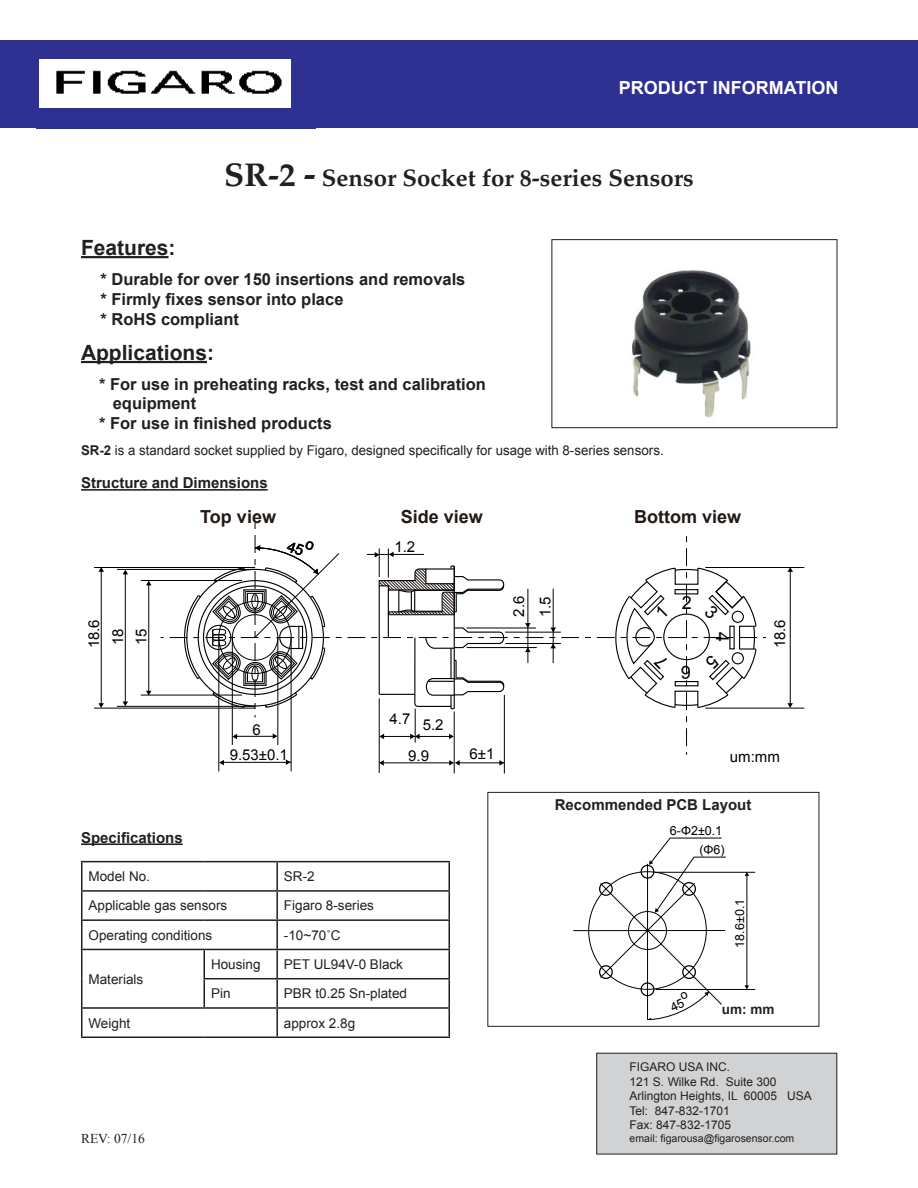
<style>
.page{position:relative;width:918px;height:1188px;background:#fff}
.page>*{position:absolute;margin:0;border:0;box-sizing:border-box;transform-origin:0 0}
.t1{font:700 24px "Palatino LT Std";color:#231f20}
.t2{font:700 21px "Arial";color:#231f20}
.t3{font:700 18px "Arial";color:#231815}
.t4{font:700 18px "Arial";color:#fff}
.t5{font:18px "Arial";color:#000}
.t6{font:700 16.5px "Arial";color:#231f20}
.t7{font:700 15px "Arial";color:#231f20}
.t8{font:15px/25.3px "Arial";color:#000}
.t9{font:13.5px "Arial";color:#231f20}
.t10{font:13.5px "Times New Roman";color:#231f20}
.t11{font:700 13.5px "Arial";color:#231f20}
.t12{font:12.45px/18.1px "Arial";color:#000;text-align:right}
.t13{font:12px "Arial";color:#231f20}
.t14{font:10.5px "Arial";color:#231f20}
.s1{font-size:33px}
.s2{font-size:36px}
.s3{font-weight:700}
</style>
<div class="page">
<div style="left:597px;top:1053px;width:240px;height:101px;background:#d1d2d4"></div>
<div style="left:597px;top:1053px;width:240px;height:101px;border:1px solid #231f20"></div>
<hr style="left:81px;top:361px;width:126px;height:2px;background:#231f20">
<hr style="left:81px;top:256px;width:88px;height:2px;background:#231f20">
<hr style="left:81px;top:489px;width:187px;height:2px;background:#231f20">
<hr style="left:81px;top:843px;width:102px;height:2px;background:#231f20">
<hr style="left:747px;top:875px;width:1px;height:112px;background:#000">
<hr style="left:655px;top:872px;width:100px;height:1px;background:#000">
<hr style="left:656px;top:989px;width:99px;height:1px;background:#000">
<hr style="left:573px;top:930px;width:152px;height:1px;background:#000">
<img style="left:632px;top:270px;width:119px;height:148px">
<div style="left:552px;top:239px;width:285px;height:189px;border:1px solid #231f20"></div>
<img style="left:56px;top:70px;width:226px;height:24px">
<div style="left:0;top:40px;width:38px;height:88px;background:#2e3092"></div>
<div style="left:38px;top:40px;width:278px;height:19px;background:#2e3092"></div>
<div style="left:291px;top:54px;width:24px;height:57px;background:#2e3092"></div>
<div style="left:36px;top:108px;width:280px;height:20px;background:#2e3092"></div>
<div style="left:315px;top:40px;width:603px;height:88px;background:#2e3092"></div>
<hr style="left:81px;top:861px;width:123px;height:1px;background:#231f20">
<hr style="left:204px;top:861px;width:73px;height:1px;background:#231f20">
<hr style="left:277px;top:861px;width:173px;height:1px;background:#231f20">
<hr style="left:276px;top:862px;width:2px;height:28px;background:#231f20">
<hr style="left:448px;top:862px;width:2px;height:28px;background:#231f20">
<hr style="left:81px;top:890px;width:123px;height:2px;background:#231f20">
<hr style="left:204px;top:890px;width:73px;height:2px;background:#231f20">
<hr style="left:277px;top:890px;width:173px;height:2px;background:#231f20">
<hr style="left:276px;top:892px;width:2px;height:27px;background:#231f20">
<hr style="left:448px;top:892px;width:2px;height:27px;background:#231f20">
<hr style="left:81px;top:919px;width:123px;height:2px;background:#231f20">
<hr style="left:204px;top:919px;width:73px;height:2px;background:#231f20">
<hr style="left:277px;top:919px;width:173px;height:2px;background:#231f20">
<hr style="left:276px;top:921px;width:2px;height:28px;background:#231f20">
<hr style="left:448px;top:921px;width:2px;height:28px;background:#231f20">
<hr style="left:81px;top:949px;width:123px;height:1px;background:#231f20">
<hr style="left:204px;top:949px;width:73px;height:1px;background:#231f20">
<hr style="left:277px;top:949px;width:173px;height:1px;background:#231f20">
<hr style="left:276px;top:950px;width:2px;height:28px;background:#231f20">
<hr style="left:448px;top:950px;width:2px;height:28px;background:#231f20">
<hr style="left:204px;top:978px;width:73px;height:1px;background:#231f20">
<svg style="left:204px;top:950px;width:1px;height:57px"></svg>
<hr style="left:277px;top:978px;width:173px;height:1px;background:#231f20">
<hr style="left:276px;top:979px;width:2px;height:28px;background:#231f20">
<hr style="left:448px;top:979px;width:2px;height:28px;background:#231f20">
<hr style="left:81px;top:1007px;width:123px;height:2px;background:#231f20">
<svg style="left:81px;top:862px;width:1px;height:175px"></svg>
<hr style="left:204px;top:1007px;width:73px;height:2px;background:#231f20">
<hr style="left:277px;top:1007px;width:173px;height:2px;background:#231f20">
<hr style="left:276px;top:1009px;width:2px;height:28px;background:#231f20">
<hr style="left:448px;top:1009px;width:2px;height:28px;background:#231f20">
<hr style="left:81px;top:1037px;width:123px;height:1px;background:#231f20">
<hr style="left:204px;top:1037px;width:73px;height:1px;background:#231f20">
<hr style="left:277px;top:1037px;width:173px;height:1px;background:#231f20">
<hr style="left:148px;top:585px;width:1px;height:107px;background:#000">
<svg style="left:146px;top:691px;width:5px;height:4px"></svg>
<svg style="left:123px;top:702px;width:5px;height:4px"></svg>
<svg style="left:98px;top:703px;width:6px;height:5px"></svg>
<svg style="left:146px;top:581px;width:6px;height:4px"></svg>
<hr style="left:125px;top:574px;width:1px;height:129px;background:#000">
<svg style="left:123px;top:570px;width:5px;height:4px"></svg>
<hr style="left:101px;top:571px;width:1px;height:134px;background:#000">
<svg style="left:99px;top:568px;width:5px;height:4px"></svg>
<hr style="left:94px;top:567px;width:161px;height:1px;background:#000">
<hr style="left:94px;top:708px;width:161px;height:1px;background:#000">
<hr style="left:117px;top:569px;width:138px;height:1px;background:#000">
<hr style="left:117px;top:706px;width:138px;height:1px;background:#000">
<hr style="left:141px;top:580px;width:101px;height:1px;background:#000">
<hr style="left:141px;top:695px;width:101px;height:1px;background:#000">
<hr style="left:219px;top:637px;width:1px;height:134px;background:#000">
<hr style="left:291px;top:637px;width:1px;height:134px;background:#000">
<hr style="left:454px;top:712px;width:1px;height:61px;background:#000">
<hr style="left:504px;top:695px;width:1px;height:78px;background:#000">
<hr style="left:379px;top:698px;width:1px;height:75px;background:#000">
<svg style="left:787px;top:703px;width:6px;height:5px"></svg>
<hr style="left:790px;top:571px;width:1px;height:134px;background:#000">
<svg style="left:788px;top:568px;width:5px;height:4px"></svg>
<hr style="left:705px;top:567px;width:99px;height:1px;background:#000">
<hr style="left:705px;top:708px;width:99px;height:1px;background:#000">
<div style="left:488px;top:792px;width:331px;height:235px;border:1px solid #231f20"></div>
<svg style="left:597px;top:838px;width:129px;height:182px"></svg>
<svg style="left:170px;top:523px;width:596px;height:243px"></svg>
<p class="t4" style="left:619px;top:76px;width:221px">PRODUCT INFORMATION</p>
<p class="t2" style="left:81px;top:234px;width:96px">Features:</p>
<p class="t1" style="left:224px;top:164px;width:471px"><span class="s1">SR-2</span> <span class="s2">-</span> Sensor Socket for 8-series Sensors</p>
<p class="t6" style="left:100px;top:268px;width:366px">* Durable for over 150 insertions and removals</p>
<p class="t6" style="left:100px;top:288px;width:245px">* Firmly fixes sensor into place</p>
<p class="t6" style="left:100px;top:308px;width:140px">* RoHS compliant</p>
<p class="t2" style="left:81px;top:339px;width:135px">Applications:</p>
<p class="t6" style="left:99px;top:373px;width:388px">* For use in preheating racks, test and calibration</p>
<p class="t6" style="left:113px;top:393px;width:85px">equipment</p>
<p class="t6" style="left:99px;top:413px;width:234px">* For use in finished products</p>
<p class="t9" style="left:81px;top:442px;width:584px"><span class="s3">SR-2</span> is a standard socket supplied by Figaro, designed specifically for usage with 8-series sensors.</p>
<p class="t7" style="left:81px;top:473px;width:188px">Structure and Dimensions</p>
<p class="t3" style="left:200px;top:505px;width:77px">Top view</p>
<p class="t3" style="left:401px;top:505px;width:84px">Side view</p>
<p class="t3" style="left:634px;top:505px;width:109px">Bottom view</p>
<p class="t8" style="left:394px;top:534px;width:22px">1.2</p>
<p class="t8" style="left:506px;top:617px;width:23px;line-height:26.5px;rotate:-90deg">2.6<br>1.5</p>
<p class="t5" style="left:682px;top:591px;width:12px">2</p>
<p class="t8" style="left:82px;top:648px;width:31px;line-height:24.2px;rotate:-90deg">18.6<br>18</p>
<p class="t8" style="left:767px;top:648px;width:31px;rotate:-90deg">18.6</p>
<p class="t8" style="left:129px;top:645px;width:18px;rotate:-90deg">15</p>
<p class="t5" style="left:734px;top:632px;width:12px;rotate:90deg">4</p>
<p class="t7" style="left:81px;top:828px;width:103px">Specifications</p>
<p class="t8" style="left:230px;top:717px;width:60px;text-align:center">6<br>9.53±0.1</p>
<p class="t5" style="left:691px;top:684px;width:12px;rotate:-180deg">6</p>
<p class="t8" style="left:390px;top:706px;width:22px">4.7</p>
<p class="t8" style="left:408px;top:743px;width:22px">9.9</p>
<p class="t8" style="left:470px;top:741px;width:26px">6±1</p>
<p class="t8" style="left:730px;top:745px;width:51px">um:mm</p>
<p class="t8" style="left:423px;top:712px;width:22px">5.2</p>
<p class="t7" style="left:555px;top:794px;width:198px">Recommended PCB Layout</p>
<p class="t12" style="left:670px;top:822px;width:56px">6-Φ2±0.1 (Φ6)</p>
<p class="t9" style="left:88px;top:868px;width:63px">Model No.</p>
<p class="t9" style="left:284px;top:868px;width:32px">SR-2</p>
<p class="t9" style="left:88px;top:897px;width:140px">Applicable gas sensors</p>
<p class="t9" style="left:284px;top:897px;width:92px">Figaro 8-series</p>
<p class="t9" style="left:88px;top:926px;width:125px">Operating conditions</p>
<p class="t9" style="left:284px;top:926px;width:58px">-10~70˚C</p>
<p class="t9" style="left:88px;top:970px;width:56px">Materials</p>
<p class="t9" style="left:211px;top:955px;width:51px">Housing</p>
<p class="t9" style="left:284px;top:955px;width:121px">PET UL94V-0 Black</p>
<p class="t9" style="left:211px;top:985px;width:21px">Pin</p>
<p class="t9" style="left:284px;top:985px;width:125px">PBR t0.25 Sn-plated</p>
<p class="t9" style="left:88px;top:1014px;width:43px">Weight</p>
<p class="t9" style="left:284px;top:1014px;width:73px">approx 2.8g</p>
<p class="t10" style="left:81px;top:1130px;width:65px">REV: 07/16</p>
<p class="t12" style="left:731px;top:948px;width:50px;rotate:-90deg">18.6±0.1</p>
<p class="t11" style="left:722px;top:1000px;width:54px">um: mm</p>
<p class="t13" style="left:630px;top:1059px;width:102px">FIGARO USA INC.</p>
<p class="t13" style="left:630px;top:1074px;width:148px">121 S. Wilke Rd. Suite 300</p>
<p class="t13" style="left:630px;top:1088px;width:184px">Arlington Heights, IL 60005 USA</p>
<p class="t13" style="left:630px;top:1103px;width:102px">Tel: 847-832-1701</p>
<p class="t13" style="left:630px;top:1117px;width:103px">Fax: 847-832-1705</p>
<p class="t14" style="left:630px;top:1131px;width:166px">email: figarousa@figarosensor.com</p>
</div>
